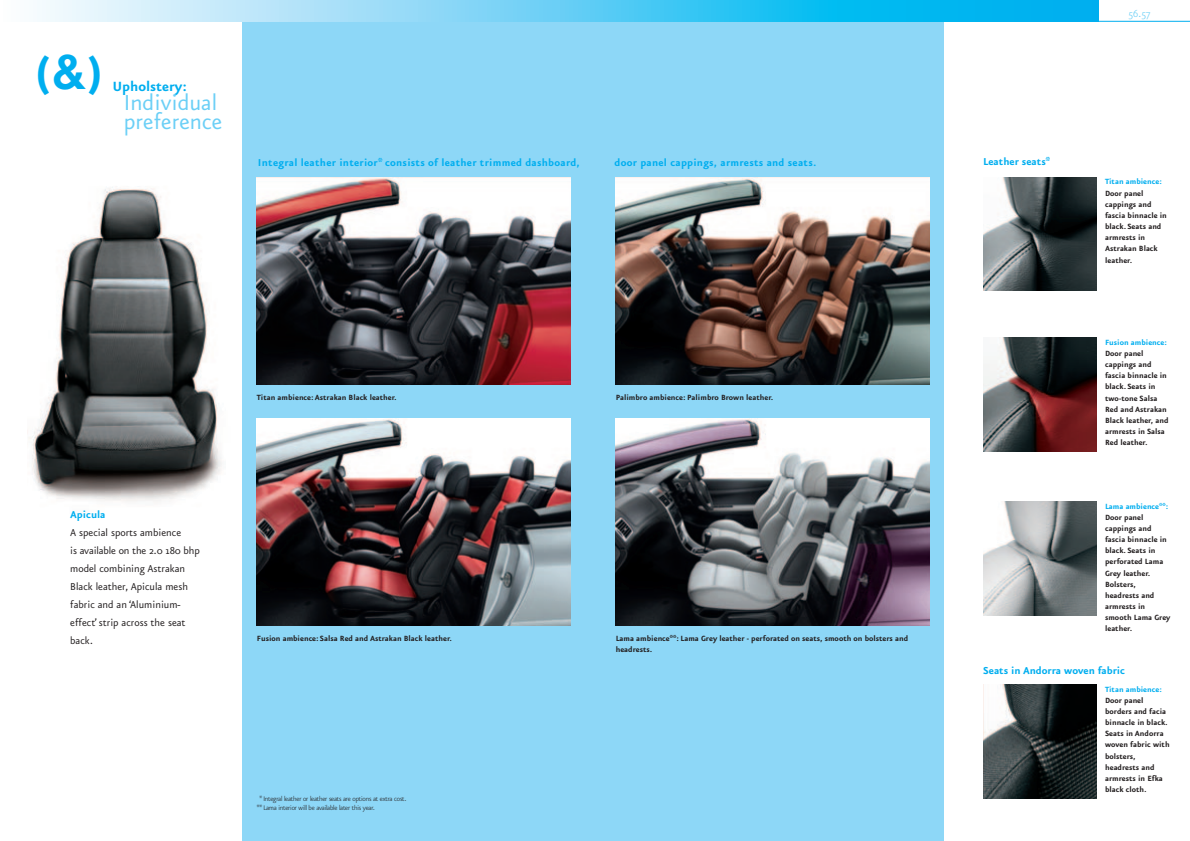
<style>
.page{position:relative;width:1190px;height:841px;background:#fff}
.page>*{position:absolute;margin:0;border:0;box-sizing:border-box;transform-origin:0 0}
.t1{font:700 48px "Eureka Sans";color:#00aeef}
.t2{font:26px/19px "Eureka Sans";color:#6bcff6}
.t3{font:700 16px "Eureka Sans";color:#00aeef}
.t4{font:12px/18px "Eureka Sans";color:#231f20}
.t5{font:700 12px "Eureka Sans";letter-spacing:.02em;color:#00aeef}
.t6{font:700 12px "Eureka Sans";color:#00aeef}
.t7{font:300 12px "Eureka Sans";color:#6bcff6}
.t8{font:700 9px/11.2px "Eureka Sans";color:#231f20}
.t9{font:700 9px "Eureka Sans";color:#00aeef}
.t10{font:300 8px/9px "Eureka Sans";letter-spacing:-.02em;color:#231f20}
.s1{font-family:"Helvetica Neue"}
.s2{color:#8dd7f7}
</style>
<div class="page">
<img style="left:27px;top:187px;width:195px;height:315px">
<div style="left:243px;top:0;width:701px;height:841px;background:#8dd7f7"></div>
<hr style="left:1096px;top:21px;width:94px;height:1px;background:#00aeef">
<svg style="left:37px;top:0;width:1062px;height:22px;background:#64d0f5"></svg>
<img style="left:983px;top:685px;width:114px;height:113px">
<img style="left:616px;top:178px;width:314px;height:207px">
<img style="left:257px;top:178px;width:314px;height:207px">
<img style="left:616px;top:419px;width:314px;height:207px">
<img style="left:257px;top:419px;width:314px;height:207px">
<img style="left:983px;top:502px;width:114px;height:113px">
<img style="left:983px;top:338px;width:114px;height:113px">
<img style="left:983px;top:178px;width:114px;height:113px">
<h1 class="t1" style="left:35px;top:56px;width:70px">(<span class="s1">&amp;</span>)</h1>
<h3 class="t3" style="left:112px;top:79px;width:76px">Upholstery:</h3>
<h2 class="t2" style="left:124px;top:97px;width:100px">Individual preference</h2>
<h3 class="t5" style="left:258px;top:157px;width:323px">Integral leather interior* consists of leather trimmed dashboard,</h3>
<h3 class="t5" style="left:615px;top:157px;width:203px">door panel cappings, armrests and seats.</h3>
<h3 class="t6" style="left:70px;top:510px;width:37px">Apicula</h3>
<h3 class="t4" style="left:70px;top:526px;width:131px">A special sports ambience<br>is available on the 2.0 180 bhp model combining Astrakan<br>Black leather, Apicula mesh fabric and an ‘Aluminium&shy;effect’ strip across the seat back.</h3>
<p class="t8" style="left:257px;top:393px;width:141px">Titan ambience: Astrakan Black leather.</p>
<p class="t8" style="left:257px;top:634px;width:197px">Fusion ambience: Salsa Red and Astrakan Black leather.</p>
<p class="t10" style="left:257px;top:796px;width:151px"><span class="s2">*</span>* Integral leather or leather seats are options at extra cost. ** Lama interior will be available later this year.</p>
<p class="t8" style="left:616px;top:393px;width:159px">Palimbro ambience: Palimbro Brown leather.</p>
<p class="t8" style="left:616px;top:634px;width:294px">Lama ambience**: Lama Grey leather - perforated on seats, smooth on bolsters and headrests.</p>
<h3 class="t6" style="left:983px;top:156px;width:69px">Leather seats*</h3>
<h3 class="t7" style="left:1129px;top:9px;width:23px">56.57</h3>
<p class="t9" style="left:1105px;top:178px;width:58px">Titan ambience:</p>
<p class="t8" style="left:1105px;top:189px;width:63px">Door panel cappings and fascia binnacle in black. Seats and armrests in<br>Astrakan Black leather.</p>
<p class="t9" style="left:1105px;top:338px;width:63px">Fusion ambience:</p>
<p class="t8" style="left:1105px;top:349px;width:65px">Door panel cappings and fascia binnacle in black. Seats in two-tone Salsa<br>Red and Astrakan<br>Black leather, and armrests in Salsa<br>Red leather.</p>
<p class="t9" style="left:1105px;top:502px;width:65px">Lama ambience**:</p>
<p class="t8" style="left:1105px;top:513px;width:67px">Door panel cappings and fascia binnacle in black. Seats in perforated Lama<br>Grey leather.<br>Bolsters, headrests and armrests in smooth Lama Grey leather.</p>
<h3 class="t6" style="left:983px;top:666px;width:143px">Seats in Andorra woven fabric</h3>
<p class="t9" style="left:1105px;top:685px;width:58px">Titan ambience:</p>
<p class="t8" style="left:1105px;top:696px;width:66px">Door panel borders and facia binnacle in black.<br>Seats in Andorra woven fabric with bolsters, headrests and armrests in Efka black cloth.</p>
</div>
